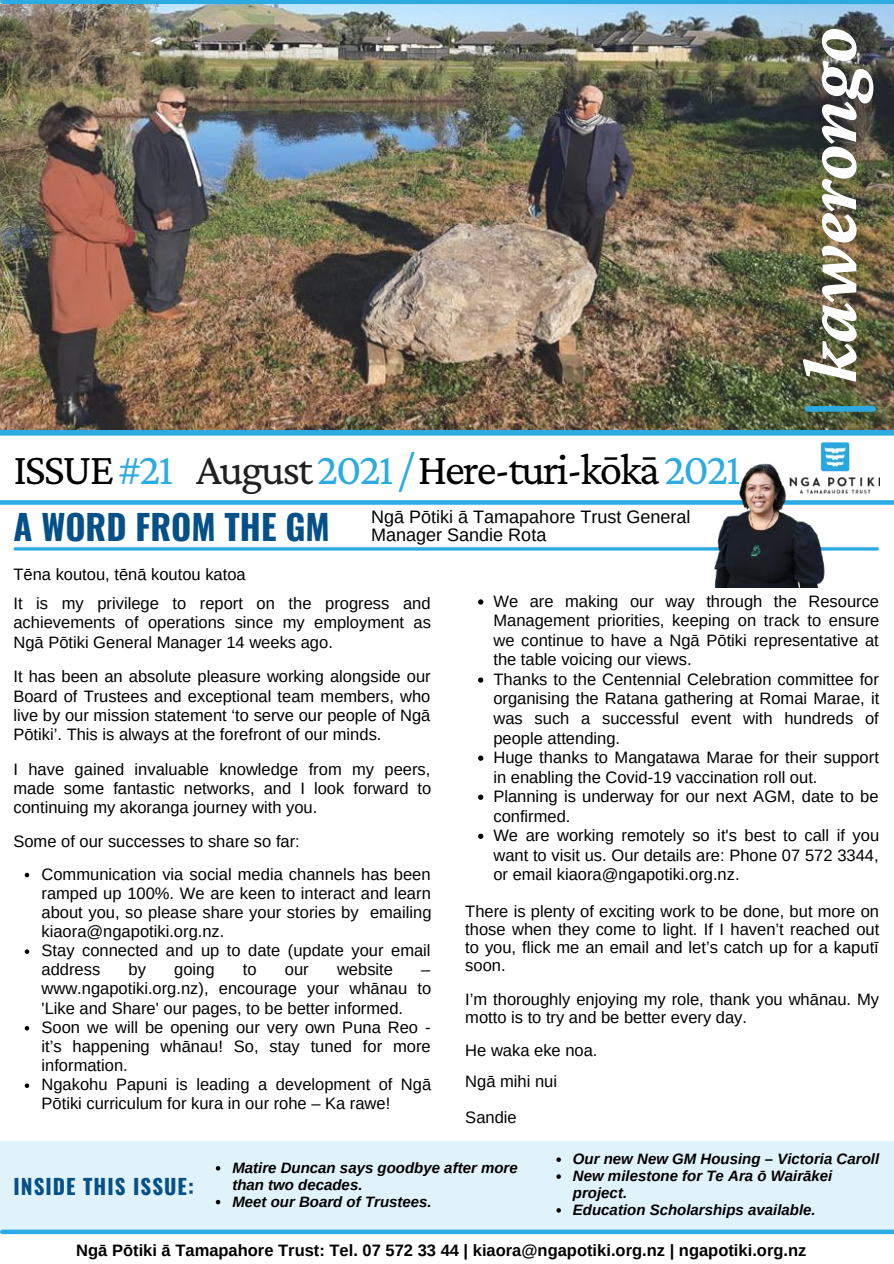
<style>
.page{position:relative;width:894px;height:1264px;background:#fff}
.page>*{position:absolute;margin:0;border:0;box-sizing:border-box;transform-origin:0 0}
.t1{font:italic 700 78px "Crimson Pro";color:#fdfdfd}
.t2{font:45px "Crimson Pro";letter-spacing:-.05em;color:#000}
.t3{font:700 34.5px "Oswald";color:#055087}
.t4{font:700 21px "Oswald";letter-spacing:.05em;color:#055087}
.t5{font:18px/18px "Arimo";color:#000}
.t6{font:16.5px/19.2px "Arimo";color:#000}
.t7{font:700 16.5px "Arimo";color:#000}
.t8{font:italic 700 15px/17px "Arimo";color:#000}
.s1{color:#2babe1}
.s2{color:#211f20}
</style>
<div class="page">
<img style="left:0;top:4px;width:893px;height:426px">
<div style="left:807px;top:406px;width:65px;height:6px;background:#2babe1"></div>
<img style="left:820px;top:442px;width:59px;height:51px">
<div style="left:0;top:430px;width:893px;height:5px;background:#2babe1"></div>
<hr style="left:3px;top:0;width:890px;height:4px;background:#2babe1">
<svg style="left:0;top:500px;width:893px;height:4px;background:#37afe2"></svg>
<hr style="left:15px;top:547px;width:862px;height:3px;background:#2babe1">
<img style="left:698px;top:455px;width:126px;height:132px">
<div style="left:2px;top:1229px;width:891px;height:5px;background:#2babe1"></div>
<svg style="left:25px;top:872px;width:4px;height:5px"></svg>
<svg style="left:25px;top:949px;width:4px;height:4px"></svg>
<svg style="left:25px;top:1026px;width:4px;height:4px"></svg>
<svg style="left:25px;top:1083px;width:4px;height:4px"></svg>
<svg style="left:478px;top:599px;width:5px;height:5px"></svg>
<svg style="left:478px;top:677px;width:5px;height:5px"></svg>
<svg style="left:478px;top:755px;width:5px;height:5px"></svg>
<svg style="left:478px;top:794px;width:5px;height:5px"></svg>
<svg style="left:478px;top:833px;width:5px;height:6px"></svg>
<div style="left:0;top:1140px;width:893px;height:89px;background:#e0f2fa"></div>
<svg style="left:216px;top:1166px;width:4px;height:4px"></svg>
<svg style="left:216px;top:1199px;width:4px;height:5px"></svg>
<svg style="left:556px;top:1157px;width:4px;height:4px"></svg>
<svg style="left:556px;top:1174px;width:4px;height:4px"></svg>
<svg style="left:556px;top:1208px;width:4px;height:4px"></svg>
<h2 class="t2" style="left:13px;top:444px;width:728px">ISSUE<span class="s1">#21</span> <span class="s2">August</span><span class="s1">2021/</span>Here-turi-kōkā<span class="s1">2021</span></h2>
<h3 class="t3" style="left:13px;top:500px;width:318px">A WORD FROM THE GM</h3>
<p class="t5" style="left:371px;top:507px;width:321px">Ngā Pōtiki ā Tamapahore Trust General<br>Manager Sandie Rota</p>
<h1 class="t1" style="left:785px;top:383px;width:357px;rotate:-90deg">kawerongo</h1>
<p class="t6" style="left:13px;top:559px;width:418px;line-height:29.2px">Tēna koutou, tēnā koutou katoa<br>It is my privilege to report on the progress and</p>
<p class="t6" style="left:13px;top:613px;width:419px">achievements of operations since my employment as<br>Ngā Pōtiki General Manager 14 weeks ago.</p>
<p class="t6" style="left:13px;top:667px;width:418px;text-align:justify">It has been an absolute pleasure working alongside our Board of Trustees and exceptional team members, who live by our mission statement ‘to serve our people of Ngā Pōtiki’. This is always at the forefront of our minds.</p>
<p class="t6" style="left:13px;top:759px;width:419px;text-align:justify">I have gained invaluable knowledge from my peers, made some fantastic networks, and I look forward to continuing my akoranga journey with you.</p>
<p class="t6" style="left:13px;top:831px;width:288px">Some of our successes to share so far:</p>
<p class="t6" style="left:42px;top:864px;width:391px">Communication via social media channels has been ramped up 100%. We are keen to interact and learn about you, so please share your stories by emailing kiaora@ngapotiki.org.nz.<br>Stay connected and up to date (update your email address</p>
<p class="t6" style="left:128px;top:960px;width:19px">by</p>
<p class="t6" style="left:174px;top:960px;width:42px">going</p>
<p class="t6" style="left:243px;top:960px;width:15px">to</p>
<p class="t6" style="left:285px;top:960px;width:25px">our</p>
<p class="t6" style="left:337px;top:960px;width:57px">website</p>
<p class="t6" style="left:42px;top:960px;width:391px;text-indent:379px">– www.ngapotiki.org.nz), encourage your whānau to 'Like and Share' our pages, to be better informed.<br>Soon we will be opening our very own Puna Reo - it’s happening whānau! So, stay tuned for more information.<br>Ngakohu Papuni is leading a development of Ngā Pōtiki curriculum for kura in our rohe – Ka rawe!</p>
<p class="t6" style="left:493px;top:591px;width:387px">We are making our way through the Resource Management priorities, keeping on track to ensure we continue to have a Ngā Pōtiki representative at the table voicing our views.<br>Thanks to the Centennial Celebration committee for organising the Ratana gathering at Romai Marae, it was such a successful event with hundreds of people attending.<br>Huge thanks to Mangatawa Marae for their support in enabling the Covid-19 vaccination roll out.<br>Planning is underway for our next AGM, date to be confirmed.<br>We are working remotely so it's best to call if you want to visit us. Our details are: Phone 07 572 3344, or email kiaora@ngapotiki.org.nz.</p>
<p class="t6" style="left:465px;top:902px;width:415px;line-height:18px;text-align:justify">There is plenty of exciting work to be done, but more on those when they come to light. If I haven’t reached out to you, flick me an email and let’s catch up for a kaputī soon.</p>
<p class="t6" style="left:465px;top:990px;width:415px;line-height:18px">I’m thoroughly enjoying my role, thank you whānau. My motto is to try and be better every day.</p>
<p class="t6" style="left:465px;top:1034px;width:134px;line-height:30.8px">He waka eke noa.<br>Ngā mihi nui</p>
<p class="t6" style="left:465px;top:1107px;width:53px">Sandie</p>
<p class="t4" style="left:13px;top:1169px;width:182px">INSIDE THIS ISSUE:</p>
<p class="t8" style="left:232px;top:1159px;width:287px">Matire Duncan says goodbye after more than two decades.<br>Meet our Board of Trustees.</p>
<p class="t8" style="left:572px;top:1150px;width:308px">Our new New GM Housing – Victoria Caroll<br>New milestone for Te Ara ō Wairākei project.<br>Education Scholarships available.</p>
<p class="t7" style="left:76px;top:1240px;width:731px">Ngā Pōtiki ā Tamapahore Trust: Tel. 07 572 33 44 | kiaora@ngapotiki.org.nz | ngapotiki.org.nz</p>
</div>
